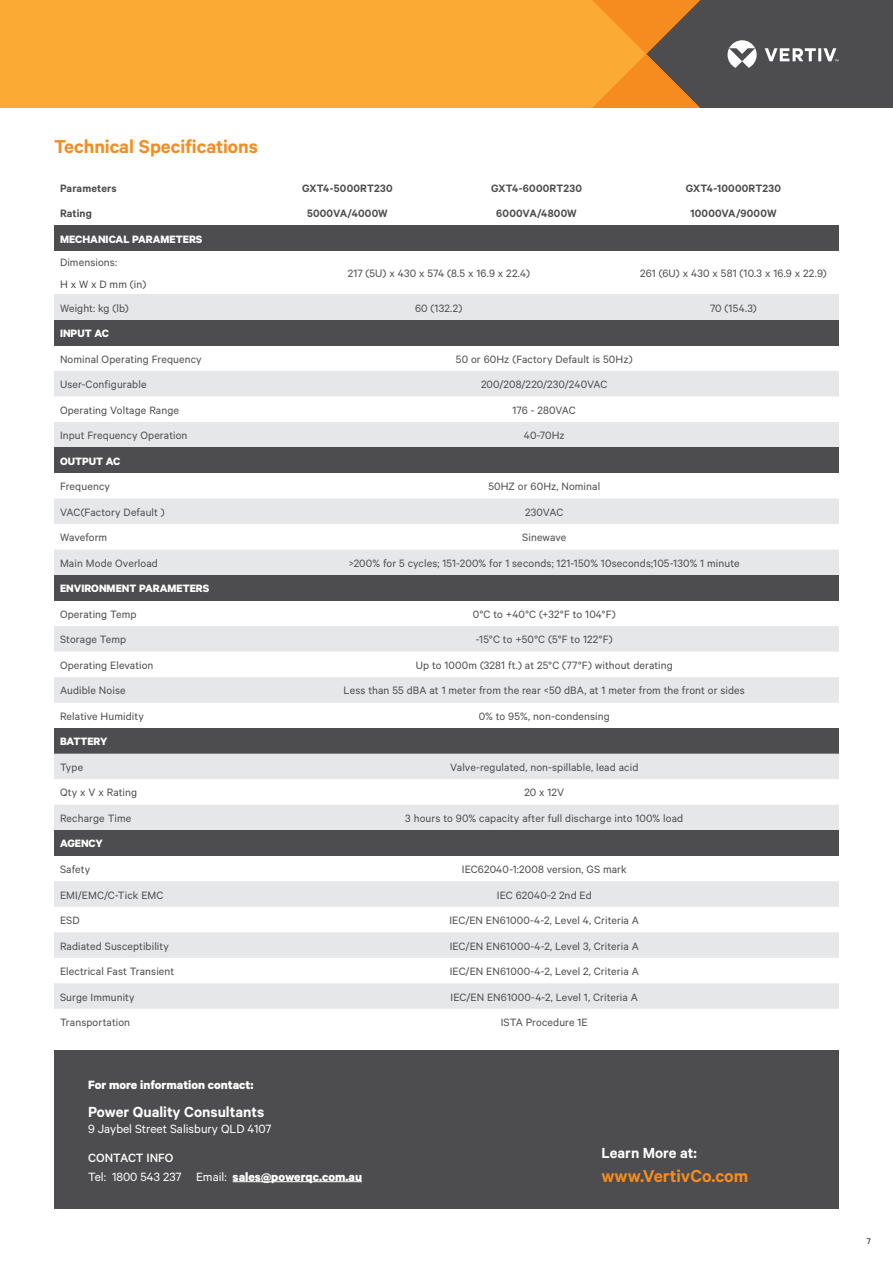
<style>
.page{position:relative;width:893px;height:1263px;background:#fff}
.page>*{position:absolute;margin:0;border:0;box-sizing:border-box;transform-origin:0 0}
.t1{font:600 21px "Calibre";color:#f68b1f}
.t2{font:600 19.5px "Calibre";color:#f68b1f}
.t3{font:600 16.5px "Calibre";color:#fff}
.t4{font:13.5px/18.3px "Calibre";color:#fff}
.t5{font:700 13.5px "Calibre";color:#fff}
.t6{font:12px/22.5px "Calibre";letter-spacing:.01em;color:#4d4d4f}
.t7{font:600 12px "Calibre";letter-spacing:.015em;color:#4d4d4f}
.t8{font:700 12px "Calibre";color:#fff}
.t9{font:9px "Calibre";color:#000}
.s1{font-weight:500}
.s2{font-weight:700}
</style>
<div class="page">
<div style="left:1px;top:0;width:578px;height:108px;background:#fbaa34"></div>
<hr style="left:0;top:0;width:1px;height:108px;background:#fbaa34">
<svg style="left:579px;top:0;width:314px;height:108px;background:#856847"></svg>
<div style="left:54px;top:225px;width:785px;height:26px;background:#4d4d4f"></div>
<div style="left:54px;top:294px;width:196px;height:26px;background:#e6e7e8"></div>
<div style="left:250px;top:294px;width:378px;height:26px;background:#e6e7e8"></div>
<div style="left:628px;top:294px;width:211px;height:26px;background:#e6e7e8"></div>
<div style="left:54px;top:320px;width:785px;height:25px;background:#4d4d4f"></div>
<div style="left:54px;top:371px;width:785px;height:25px;background:#e6e7e8"></div>
<div style="left:54px;top:422px;width:785px;height:25px;background:#e6e7e8"></div>
<div style="left:54px;top:447px;width:785px;height:26px;background:#4d4d4f"></div>
<div style="left:54px;top:498px;width:785px;height:26px;background:#e6e7e8"></div>
<div style="left:54px;top:549px;width:785px;height:26px;background:#e6e7e8"></div>
<div style="left:54px;top:575px;width:785px;height:26px;background:#4d4d4f"></div>
<div style="left:54px;top:626px;width:785px;height:26px;background:#e6e7e8"></div>
<div style="left:54px;top:677px;width:785px;height:26px;background:#e6e7e8"></div>
<div style="left:54px;top:728px;width:785px;height:26px;background:#4d4d4f"></div>
<div style="left:54px;top:754px;width:785px;height:25px;background:#e6e7e8"></div>
<div style="left:54px;top:805px;width:785px;height:25px;background:#e6e7e8"></div>
<div style="left:54px;top:830px;width:785px;height:26px;background:#4d4d4f"></div>
<div style="left:54px;top:881px;width:785px;height:26px;background:#e6e7e8"></div>
<div style="left:54px;top:932px;width:785px;height:26px;background:#e6e7e8"></div>
<div style="left:54px;top:983px;width:785px;height:26px;background:#e6e7e8"></div>
<div style="left:54px;top:1050px;width:785px;height:159px;background:#4d4d4f"></div>
<hr style="left:233px;top:1181px;width:129px;height:1px;background:#fff">
<h1 class="t1" style="left:54px;top:134px;width:205px">Technical Specifications</h1>
<p class="t7" style="left:60px;top:181px;width:58px">Parameters</p>
<p class="t7" style="left:302px;top:181px;width:92px">GXT4-5000RT230</p>
<p class="t7" style="left:491px;top:181px;width:92px">GXT4-6000RT230</p>
<p class="t7" style="left:686px;top:181px;width:97px">GXT4-10000RT230</p>
<p class="t7" style="left:60px;top:206px;width:34px">Rating</p>
<p class="t7" style="left:307px;top:206px;width:82px">5000VA/4000W</p>
<p class="t7" style="left:496px;top:206px;width:82px">6000VA/4800W</p>
<p class="t7" style="left:690px;top:206px;width:88px">10000VA/9000W</p>
<p class="t8" style="left:60px;top:232px;width:144px">MECHANICAL PARAMETERS</p>
<p class="t6" style="left:60px;top:250px;width:88px">Dimensions:<br>H x W x D mm (in)</p>
<p class="t6" style="left:348px;top:262px;width:184px">217 (5U) x 430 x 574 (8.5 x 16.9 x 22.4)</p>
<p class="t6" style="left:640px;top:262px;width:188px">261 (6U) x 430 x 581 (10.3 x 16.9 x 22.9)</p>
<p class="t6" style="left:60px;top:296px;width:70px">Weight: kg (lb)</p>
<p class="t6" style="left:415px;top:296px;width:49px">60 (132.2)</p>
<p class="t6" style="left:710px;top:296px;width:48px">70 (154.3)</p>
<p class="t8" style="left:60px;top:326px;width:50px">INPUT AC</p>
<p class="t6" style="left:60px;top:347px;width:143px">Nominal Operating Frequency</p>
<p class="t6" style="left:456px;top:347px;width:178px">50 or 60Hz (Factory Default is 50Hz)</p>
<p class="t6" style="left:60px;top:373px;width:88px">User-Configurable</p>
<p class="t6" style="left:481px;top:373px;width:128px">200/208/220/230/240VAC</p>
<p class="t6" style="left:60px;top:398px;width:121px">Operating Voltage Range</p>
<p class="t6" style="left:513px;top:398px;width:65px">176 - 280VAC</p>
<p class="t6" style="left:60px;top:424px;width:129px">Input Frequency Operation</p>
<p class="t6" style="left:524px;top:424px;width:42px">40-70Hz</p>
<p class="t8" style="left:60px;top:454px;width:62px">OUTPUT AC</p>
<p class="t6" style="left:60px;top:475px;width:51px">Frequency</p>
<p class="t6" style="left:488px;top:475px;width:113px">50HZ or 60Hz, Nominal</p>
<p class="t6" style="left:60px;top:500px;width:106px">VAC(Factory Default )</p>
<p class="t6" style="left:525px;top:500px;width:40px">230VAC</p>
<p class="t6" style="left:60px;top:526px;width:49px">Waveform</p>
<p class="t6" style="left:522px;top:526px;width:46px">Sinewave</p>
<p class="t6" style="left:60px;top:551px;width:99px">Main Mode Overload</p>
<p class="t6" style="left:349px;top:551px;width:392px">&gt;200% for 5 cycles; 151-200% for 1 seconds; 121-150% 10seconds;105-130% 1 minute</p>
<p class="t8" style="left:60px;top:581px;width:151px">ENVIRONMENT PARAMETERS</p>
<p class="t6" style="left:60px;top:602px;width:78px">Operating Temp</p>
<p class="t6" style="left:473px;top:602px;width:144px">0°C to +40°C (+32°F to 104°F)</p>
<p class="t6" style="left:60px;top:628px;width:68px">Storage Temp</p>
<p class="t6" style="left:476px;top:628px;width:138px">-15°C to +50°C (5°F to 122°F)</p>
<p class="t6" style="left:60px;top:653px;width:95px">Operating Elevation</p>
<p class="t6" style="left:416px;top:653px;width:259px">Up to 1000m (3281 ft.) at 25°C (77°F) without derating</p>
<p class="t6" style="left:60px;top:679px;width:67px">Audible Noise</p>
<p class="t6" style="left:344px;top:679px;width:403px">Less than 55 dBA at 1 meter from the rear &lt;50 dBA, at 1 meter from the front or sides</p>
<p class="t6" style="left:60px;top:704px;width:85px">Relative Humidity</p>
<p class="t6" style="left:479px;top:704px;width:133px">0% to 95%, non-condensing</p>
<p class="t8" style="left:60px;top:734px;width:49px">BATTERY</p>
<p class="t6" style="left:60px;top:755px;width:25px">Type</p>
<p class="t6" style="left:450px;top:755px;width:190px">Valve-regulated, non-spillable, lead acid</p>
<p class="t6" style="left:60px;top:781px;width:79px">Qty x V x Rating</p>
<p class="t6" style="left:524px;top:781px;width:41px">20 x 12V</p>
<p class="t6" style="left:60px;top:806px;width:73px">Recharge Time</p>
<p class="t6" style="left:405px;top:806px;width:280px">3 hours to 90% capacity after full discharge into 100% load</p>
<p class="t8" style="left:60px;top:836px;width:44px">AGENCY</p>
<p class="t6" style="left:60px;top:857px;width:32px">Safety</p>
<p class="t6" style="left:462px;top:857px;width:166px">IEC62040-1:2008 version, GS mark</p>
<p class="t6" style="left:60px;top:883px;width:105px">EMI/EMC/C-Tick EMC</p>
<p class="t6" style="left:497px;top:883px;width:96px">IEC 62040-2 2nd Ed</p>
<p class="t6" style="left:60px;top:909px;width:21px">ESD</p>
<p class="t6" style="left:449px;top:909px;width:191px">IEC/EN EN61000-4-2, Level 4, Criteria A</p>
<p class="t6" style="left:60px;top:934px;width:110px">Radiated Susceptibility</p>
<p class="t6" style="left:450px;top:934px;width:191px">IEC/EN EN61000-4-2, Level 3, Criteria A</p>
<p class="t6" style="left:60px;top:960px;width:116px">Electrical Fast Transient</p>
<p class="t6" style="left:450px;top:960px;width:191px">IEC/EN EN61000-4-2, Level 2, Criteria A</p>
<p class="t6" style="left:60px;top:985px;width:76px">Surge Immunity</p>
<p class="t6" style="left:450px;top:985px;width:189px">IEC/EN EN61000-4-2, Level 1, Criteria A</p>
<p class="t6" style="left:60px;top:1011px;width:72px">Transportation</p>
<p class="t6" style="left:501px;top:1011px;width:89px">ISTA Procedure 1E</p>
<p class="t5" style="left:88px;top:1076px;width:167px">For more information contact:</p>
<h3 class="t3" style="left:88px;top:1102px;width:178px">Power Quality Consultants</h3>
<p class="t4" style="left:88px;top:1120px;width:185px">9 Jaybel Street Salisbury QLD 4107</p>
<p class="t4" style="left:88px;top:1148px;width:275px"><span class="s1">CONTACT INFO<br></span>Tel: 1800 543 237 Email: <span class="s2">sales@powerqc.com.au</span></p>
<h3 class="t3" style="left:601px;top:1143px;width:97px">Learn More at:</h3>
<h2 class="t2" style="left:601px;top:1164px;width:148px">www.VertivCo.com</h2>
<p class="t9" style="left:867px;top:1236px;width:5px">7</p>
</div>
